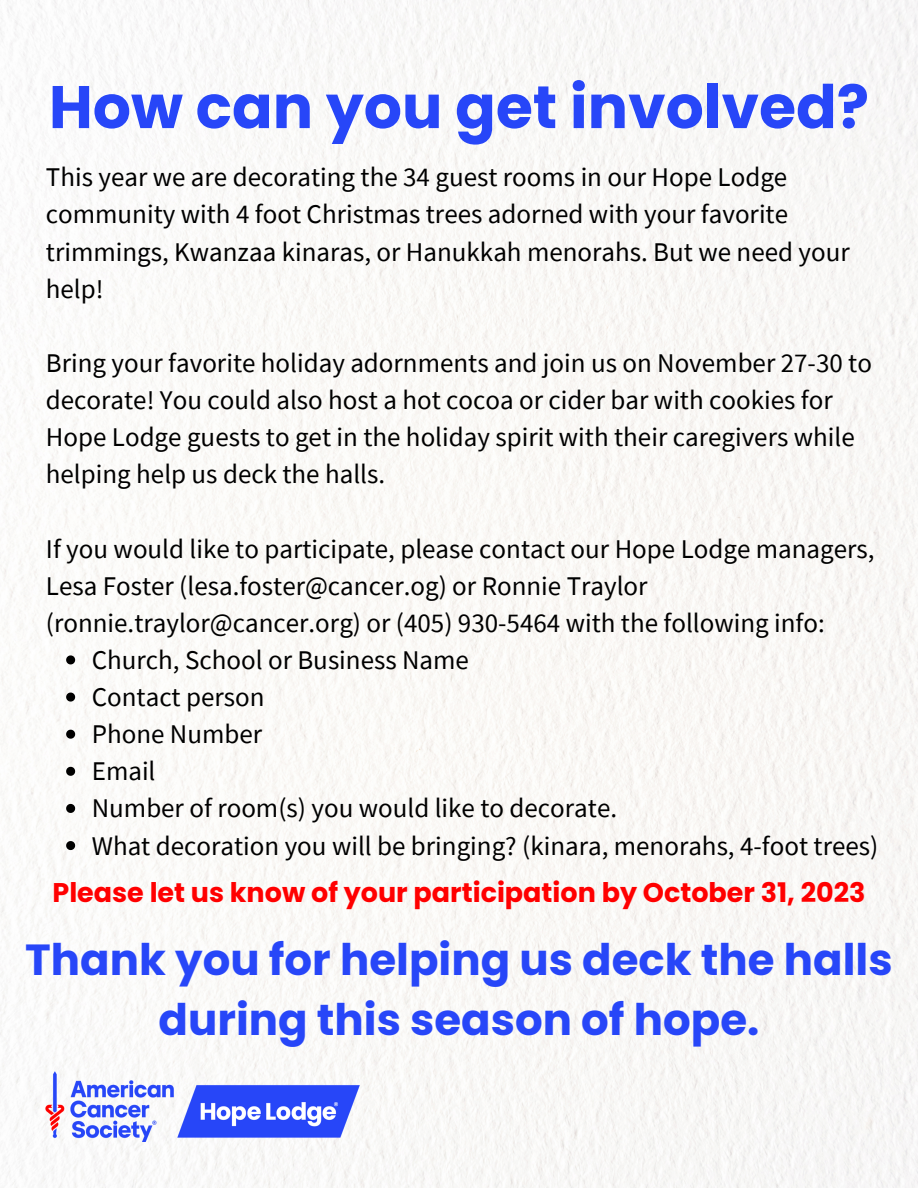
<style>
.page{position:relative;width:918px;height:1188px;background:#fff}
.page>*{position:absolute;margin:0;border:0;box-sizing:border-box;transform-origin:0 0}
.t1{font:700 60px "Poppins";color:#2746f8}
.t2{font:700 43.5px/60.8px "Poppins";color:#2746f8;text-align:center}
.t3{font:27px/37.2px "Source Sans Pro";color:#000}
.t4{font:700 27px "Poppins";color:#f00}
</style>
<div class="page">
<img style="left:0;top:0;width:918px;height:1188px">
<svg style="left:66px;top:655px;width:9px;height:9px"></svg>
<svg style="left:66px;top:693px;width:9px;height:9px"></svg>
<svg style="left:66px;top:730px;width:9px;height:9px"></svg>
<svg style="left:66px;top:767px;width:9px;height:9px"></svg>
<svg style="left:66px;top:804px;width:9px;height:9px"></svg>
<svg style="left:66px;top:841px;width:9px;height:9px"></svg>
<img style="left:46px;top:1071px;width:314px;height:71px">
<p class="t1" style="left:49px;top:65px;width:822px">How can you get involved?</p>
<p class="t3" style="left:46px;top:158px;width:805px">This year we are decorating the 34 guest rooms in our Hope Lodge community with 4 foot Christmas trees adorned with your favorite trimmings, Kwanzaa kinaras, or Hanukkah menorahs. But we need your help!</p>
<p class="t3" style="left:46px;top:344px;width:828px">Bring your favorite holiday adornments and join us on November 27-30 to decorate! You could also host a hot cocoa or cider bar with cookies for Hope Lodge guests to get in the holiday spirit with their caregivers while helping help us deck the halls.</p>
<p class="t3" style="left:46px;top:529px;width:830px">If you would like to participate, please contact our Hope Lodge managers,<br>Lesa Foster (lesa.foster@cancer.og) or Ronnie Traylor (ronnie.traylor@cancer.org) or (405) 930-5464 with the following info:</p>
<p class="t3" style="left:92px;top:641px;width:379px">Church, School or Business Name</p>
<p class="t3" style="left:92px;top:678px;width:174px">Contact person</p>
<p class="t3" style="left:92px;top:715px;width:172px">Phone Number</p>
<p class="t3" style="left:92px;top:752px;width:65px">Email</p>
<p class="t3" style="left:92px;top:789px;width:527px">Number of room(s) you would like to decorate.</p>
<p class="t3" style="left:92px;top:826px;width:788px">What decoration you will be bringing? (kinara, menorahs, 4-foot trees)</p>
<p class="t4" style="left:52px;top:874px;width:815px">Please let us know of your participation by October 31, 2023</p>
<p class="t2" style="left:25px;top:929px;width:869px">Thank you for helping us deck the halls during this season of hope.</p>
</div>
